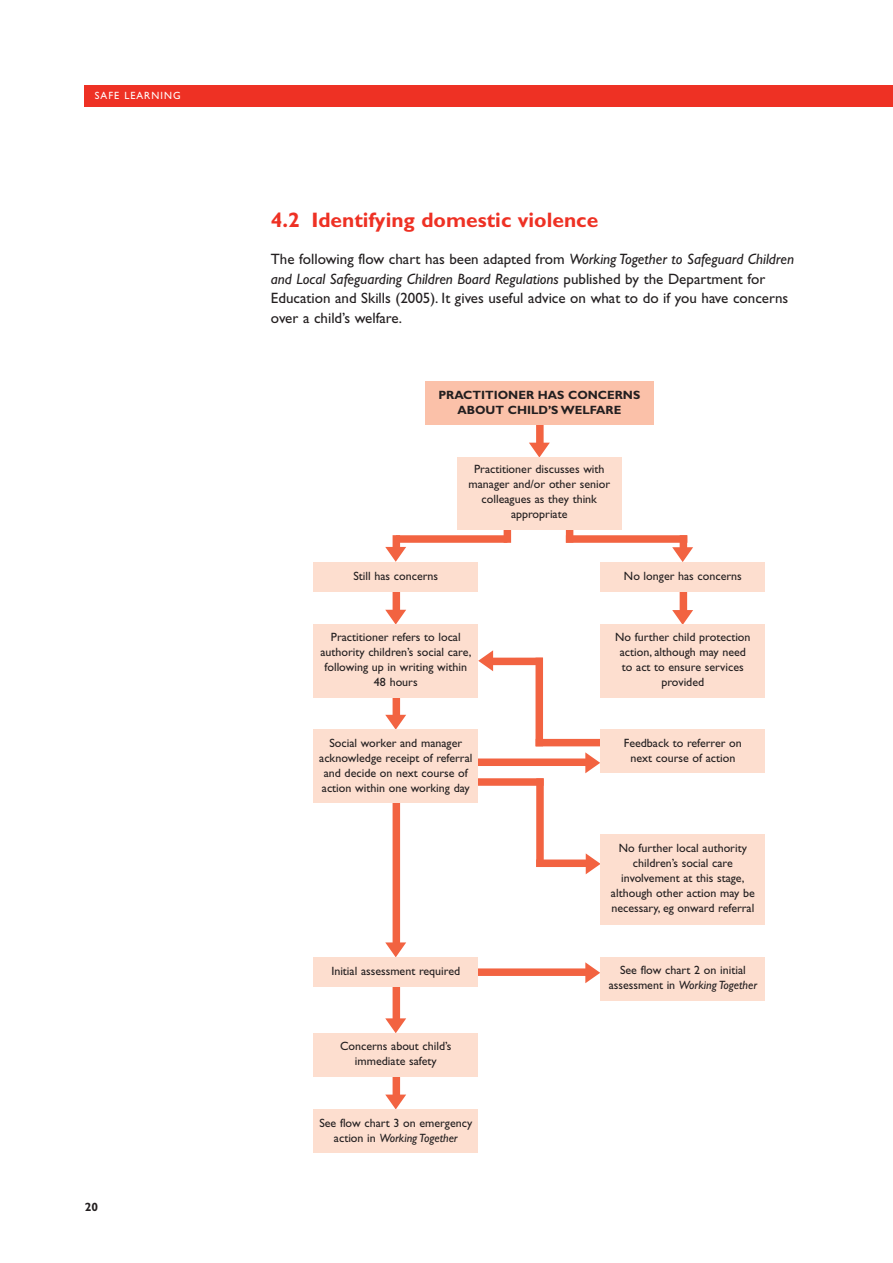
<style>
.page{position:relative;width:893px;height:1263px;background:#fff}
.page>*{position:absolute;margin:0;border:0;box-sizing:border-box;transform-origin:0 0}
.t1{font:700 21px "Gill Sans";color:#ee3124}
.t2{font:15px/19.5px "Gill Sans";color:#231f20}
.t3{font:12px/15px "Gill Sans";color:#231f20;text-align:center}
.t4{font:700 12px/15px "Gill Sans";color:#231f20;text-align:center}
.t5{font:10.5px "Gill Sans";letter-spacing:.1em;color:#fff}
.s1{font-style:italic}
</style>
<div class="page">
<div style="left:85px;top:85px;width:808px;height:21px;background:#ee3124"></div>
<div style="left:536px;top:422px;width:8px;height:27px;background:#f26341"></div>
<svg style="left:529px;top:443px;width:21px;height:15px"></svg>
<div style="left:680px;top:535px;width:7px;height:19px;background:#f26341"></div>
<svg style="left:672px;top:547px;width:21px;height:15px"></svg>
<div style="left:393px;top:535px;width:7px;height:18px;background:#f26341"></div>
<div style="left:396px;top:535px;width:111px;height:8px;background:#f26341"></div>
<div style="left:504px;top:528px;width:7px;height:15px;background:#f26341"></div>
<div style="left:566px;top:528px;width:7px;height:15px;background:#f26341"></div>
<div style="left:566px;top:535px;width:121px;height:8px;background:#f26341"></div>
<svg style="left:385px;top:547px;width:21px;height:15px"></svg>
<div style="left:487px;top:658px;width:56px;height:7px;background:#f26341"></div>
<div style="left:535px;top:658px;width:8px;height:88px;background:#f26341"></div>
<div style="left:536px;top:739px;width:75px;height:7px;background:#f26341"></div>
<svg style="left:478px;top:650px;width:15px;height:21px"></svg>
<div style="left:536px;top:860px;width:56px;height:7px;background:#f26341"></div>
<div style="left:536px;top:778px;width:8px;height:89px;background:#f26341"></div>
<div style="left:468px;top:778px;width:76px;height:8px;background:#f26341"></div>
<svg style="left:586px;top:853px;width:14px;height:21px"></svg>
<div style="left:680px;top:590px;width:7px;height:26px;background:#f26341"></div>
<svg style="left:672px;top:610px;width:21px;height:14px"></svg>
<div style="left:393px;top:590px;width:7px;height:26px;background:#f26341"></div>
<svg style="left:385px;top:610px;width:21px;height:14px"></svg>
<div style="left:393px;top:695px;width:7px;height:26px;background:#f26341"></div>
<svg style="left:385px;top:715px;width:21px;height:15px"></svg>
<div style="left:393px;top:801px;width:7px;height:148px;background:#f26341"></div>
<svg style="left:385px;top:942px;width:21px;height:15px"></svg>
<div style="left:444px;top:968px;width:148px;height:8px;background:#f26341"></div>
<svg style="left:585px;top:962px;width:15px;height:21px"></svg>
<div style="left:444px;top:759px;width:148px;height:7px;background:#f26341"></div>
<svg style="left:585px;top:752px;width:15px;height:21px"></svg>
<div style="left:393px;top:986px;width:7px;height:39px;background:#f26341"></div>
<svg style="left:385px;top:1018px;width:21px;height:15px"></svg>
<div style="left:393px;top:1075px;width:7px;height:26px;background:#f26341"></div>
<svg style="left:385px;top:1095px;width:21px;height:14px"></svg>
<div style="left:600px;top:730px;width:165px;height:43px;background:#fddecf"></div>
<div style="left:313px;top:1033px;width:165px;height:44px;background:#fddecf"></div>
<div style="left:600px;top:957px;width:165px;height:44px;background:#fddecf"></div>
<div style="left:313px;top:1109px;width:165px;height:44px;background:#fddecf"></div>
<div style="left:425px;top:381px;width:229px;height:44px;background:#fbc1a9"></div>
<div style="left:457px;top:458px;width:165px;height:72px;background:#fddecf"></div>
<div style="left:313px;top:562px;width:165px;height:30px;background:#fddecf"></div>
<div style="left:313px;top:624px;width:165px;height:73px;background:#fddecf"></div>
<div style="left:313px;top:730px;width:165px;height:73px;background:#fddecf"></div>
<div style="left:600px;top:624px;width:165px;height:73px;background:#fddecf"></div>
<div style="left:600px;top:562px;width:165px;height:30px;background:#fddecf"></div>
<div style="left:313px;top:957px;width:165px;height:30px;background:#fddecf"></div>
<div style="left:600px;top:835px;width:165px;height:90px;background:#fddecf"></div>
<p class="t5" style="left:95px;top:92px;width:87px">SAFE LEARNING</p>
<p class="t4" style="left:85px;top:1201px;width:15px">20</p>
<h1 class="t1" style="left:271px;top:213px;width:329px">4.2 Identifying domestic violence</h1>
<p class="t2" style="left:271px;top:251px;width:525px">The following flow chart has been adapted from <span class="s1">Working Together to Safeguard Children and Local Safeguarding Children Board Regulations</span> published by the Department for Education and Skills (2005). It gives useful advice on what to do if you have concerns over a child’s welfare.</p>
<p class="t4" style="left:438px;top:389px;width:203px">PRACTITIONER HAS CONCERNS<br>ABOUT CHILD’S WELFARE</p>
<p class="t3" style="left:353px;top:570px;width:86px">Still has concerns</p>
<p class="t3" style="left:468px;top:463px;width:143px">Practitioner discusses with manager and/or other senior colleagues as they think appropriate</p>
<p class="t3" style="left:624px;top:570px;width:119px">No longer has concerns</p>
<p class="t3" style="left:320px;top:631px;width:152px">Practitioner refers to local authority children’s social care, following up in writing within<br>48 hours</p>
<p class="t3" style="left:615px;top:631px;width:137px">No further child protection action, although may need to act to ensure services provided</p>
<p class="t3" style="left:319px;top:737px;width:155px">Social worker and manager acknowledge receipt of referral and decide on next course of action within one working day</p>
<p class="t3" style="left:331px;top:965px;width:130px">Initial assessment required</p>
<p class="t3" style="left:340px;top:1040px;width:113px">Concerns about child’s immediate safety</p>
<p class="t3" style="left:319px;top:1116px;width:154px">See flow chart 3 on emergency action in <span class="s1">Working Together</span></p>
<p class="t3" style="left:624px;top:737px;width:119px">Feedback to referrer on next course of action</p>
<p class="t3" style="left:611px;top:842px;width:145px">No further local authority children’s social care involvement at this stage, although other action may be necessary, eg onward referral</p>
<p class="t3" style="left:609px;top:964px;width:150px">See flow chart 2 on initial assessment in <span class="s1">Working Together</span></p>
</div>
